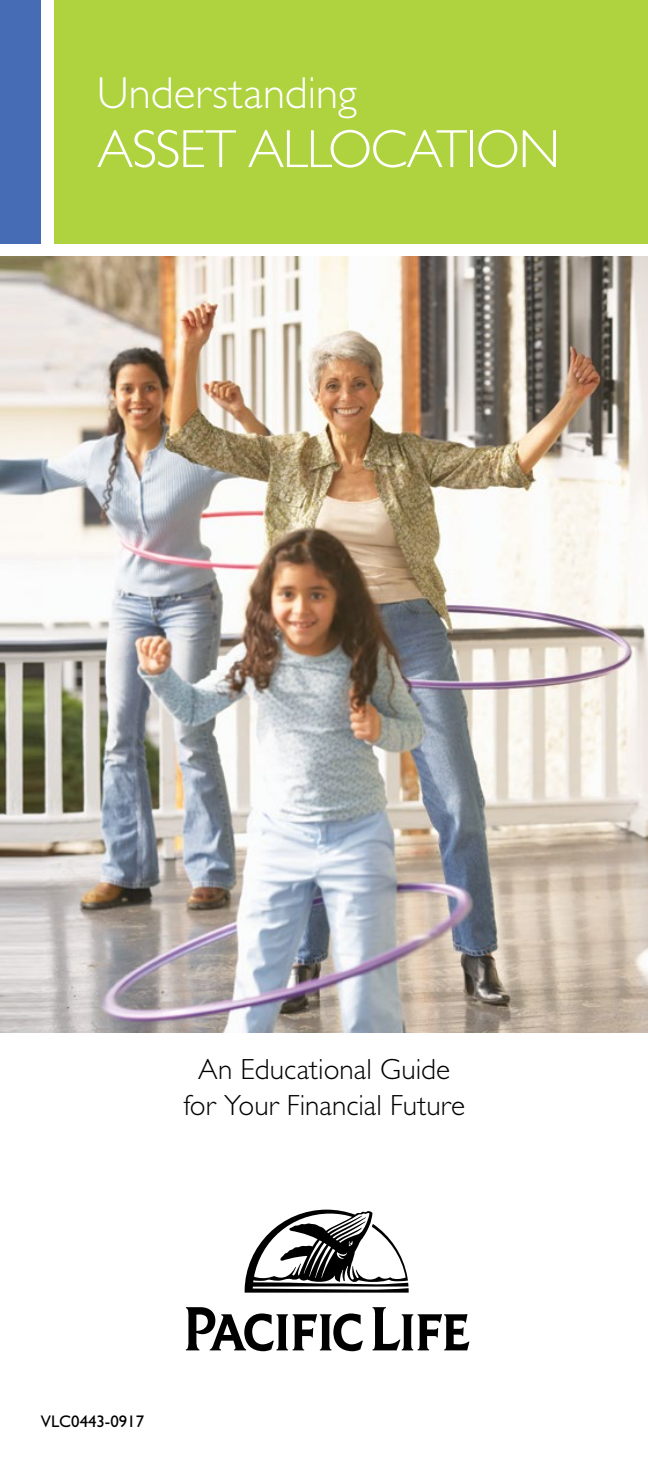
<style>
.page{position:relative;width:648px;height:1458px;background:#fff}
.page>*{position:absolute;margin:0;border:0;box-sizing:border-box;transform-origin:0 0}
.Cover_Headline_21_5{font:300 54px "Gill Sans Std";letter-spacing:-.03em;color:#fff}
.Cover_Understanding{font:300 45px "Gill Sans Std";letter-spacing:.005em;color:#fff}
.t1{font:300 29.25px/36px "Gill Sans Std";color:#000;text-align:center}
.t2{font:16.88px "Gill Sans Std";color:#000}
</style>
<div class="page">
<div style="left:54px;top:0;width:594px;height:243px;background:#afd23f"></div>
<div style="left:0;top:0;width:40px;height:243px;background:#456cb4"></div>
<img style="left:0;top:257px;width:648px;height:776px">
<svg style="left:186px;top:1307px;width:177px;height:44px"></svg>
<svg style="left:373px;top:1307px;width:96px;height:43px"></svg>
<svg style="left:245px;top:1210px;width:164px;height:83px"></svg>
<p class="Cover_Understanding" style="left:97px;top:68px;width:261px">Understanding</p>
<p class="Cover_Headline_21_5" style="left:97px;top:119px;width:465px">ASSET ALLOCATION</p>
<p class="t1" style="left:183px;top:1052px;width:283px">An Educational Guide for Your Financial Future</p>
<p class="t2" style="left:41px;top:1412px;width:105px">VLC0443-0917</p>
</div>
